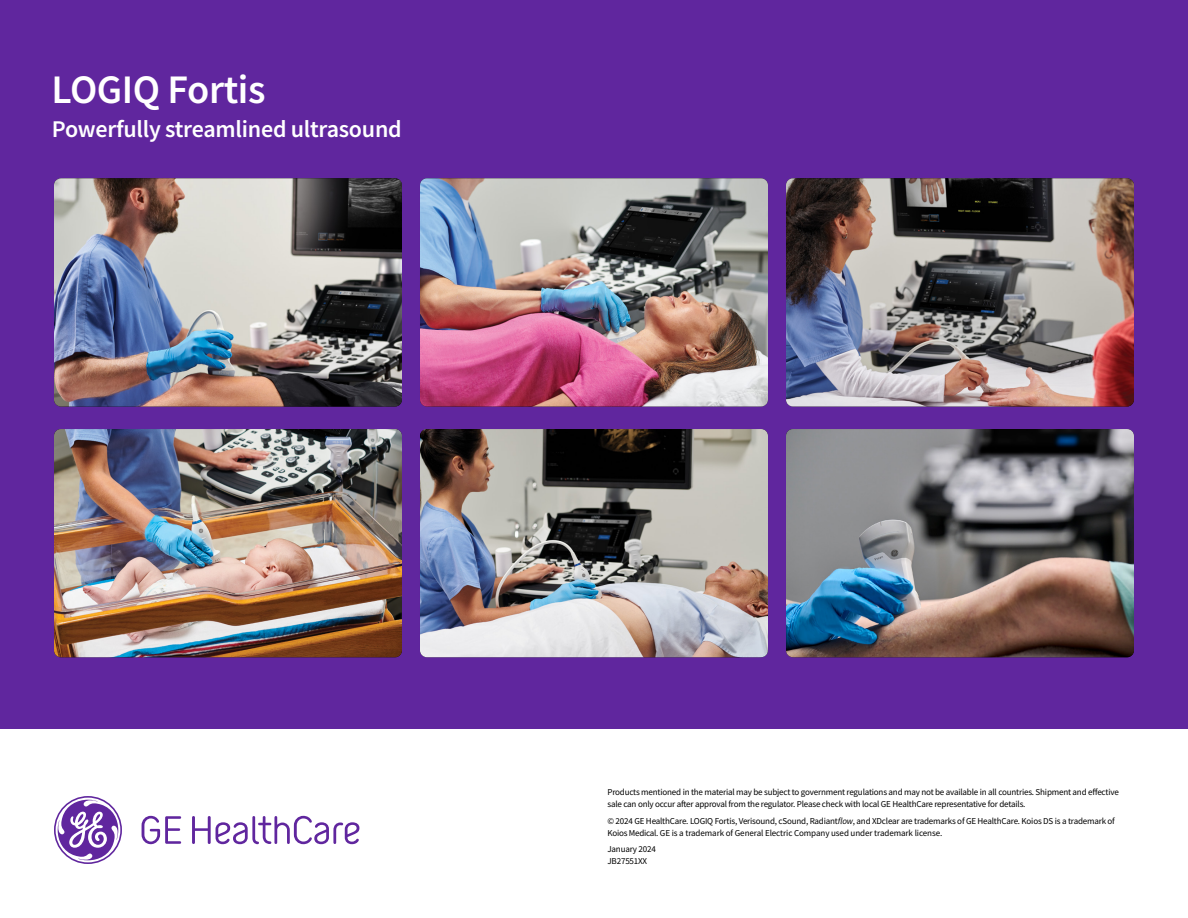
<style>
.page{position:relative;width:1188px;height:918px;background:#fff}
.page>*{position:absolute;margin:0;border:0;box-sizing:border-box;transform-origin:0 0}
.t1{font:600 40.5px "Source Sans Pro";letter-spacing:-.01em;color:#fff}
.t2{font:600 24px "Source Sans Pro";letter-spacing:-.01em;color:#fff}
.t3{font:9px/12px "Source Sans Pro";letter-spacing:-.02em;color:#000}
.s1{font-style:italic}
</style>
<div class="page">
<div style="left:0;top:0;width:1188px;height:729px;background:#60269e"></div>
<img style="left:786px;top:178px;width:348px;height:229px">
<img style="left:54px;top:178px;width:348px;height:229px">
<img style="left:420px;top:429px;width:348px;height:228px">
<img style="left:420px;top:178px;width:348px;height:229px">
<img style="left:786px;top:429px;width:348px;height:228px">
<img style="left:54px;top:429px;width:348px;height:228px">
<svg style="left:54px;top:796px;width:305px;height:68px"></svg>
<h1 class="t1" style="left:51px;top:63px;width:216px">LOGIQ Fortis</h1>
<h2 class="t2" style="left:52px;top:114px;width:351px">Powerfully streamlined ultrasound</h2>
<p class="t3" style="left:608px;top:786px;width:513px">Products mentioned in the material may be subject to government regulations and may not be available in all countries. Shipment and effective sale can only occur after approval from the regulator. Please check with local GE HealthCare representative for details.</p>
<p class="t3" style="left:608px;top:815px;width:509px">© 2024 GE HealthCare. LOGIQ Fortis, Verisound, cSound, Radiant<span class="s1">flow</span>, and XDclear are trademarks of GE HealthCare. Koios DS is a trademark of<br>Koios Medical. GE is a trademark of General Electric Company used under trademark license.</p>
<p class="t3" style="left:608px;top:843px;width:50px">January 2024<br>JB27551XX</p>
</div>
